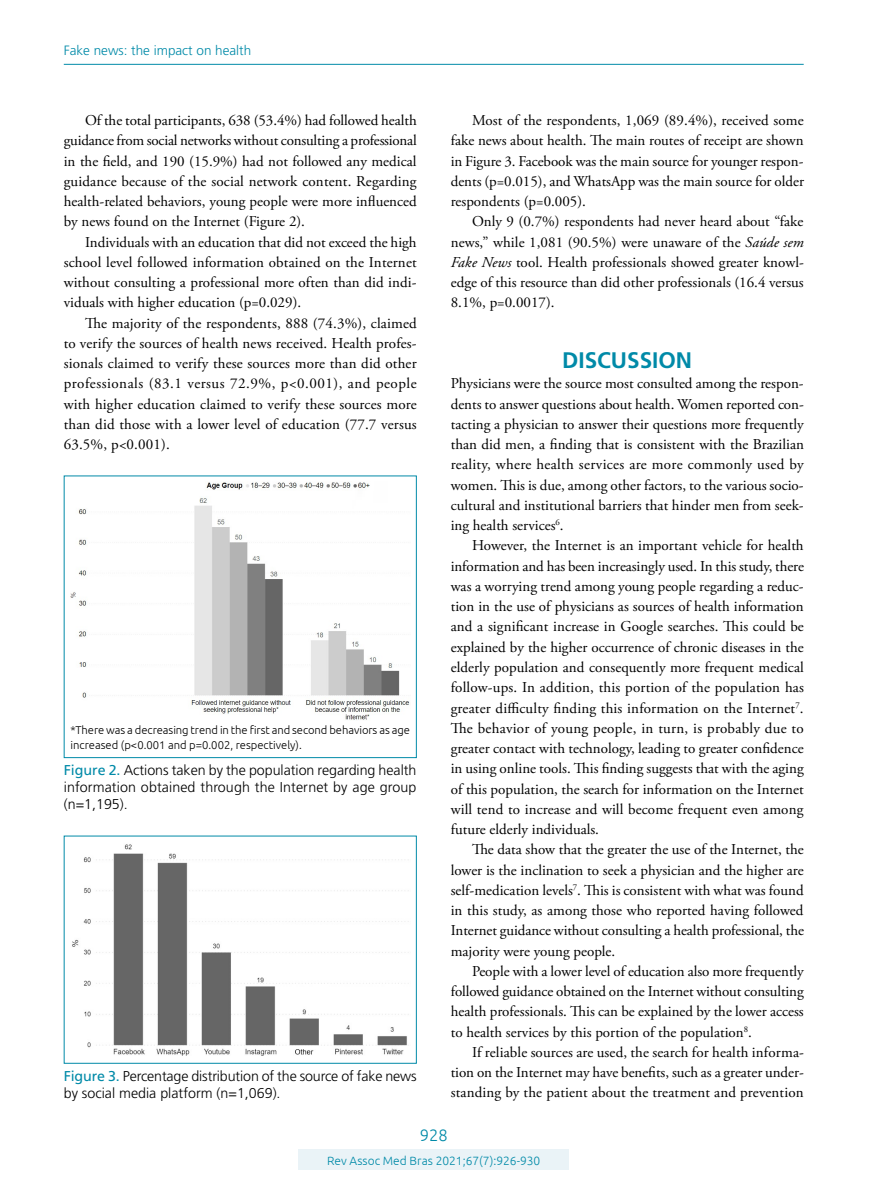
<style>
.page{position:relative;width:893px;height:1191px;background:#fff}
.page>*{position:absolute;margin:0;border:0;box-sizing:border-box;transform-origin:0 0}
.t1{font:700 22.5px "Frutiger LT Std";color:#008aa8}
.t2{font:300 16.5px "Ubuntu";color:#008aa8}
.t3{font:15px/20.2px "Adobe Garamond Pro";color:#000;text-align:justify}
.t4{font:300 14.25px/17.1px "Frutiger LT Std";color:#000;text-align:justify}
.t5{font:300 13.5px "Frutiger LT Std";color:#008aa8}
.t6{font:300 12px "Ubuntu";color:#008aa8}
.t7{font:300 11.25px/15px "Ubuntu";letter-spacing:-.005em;color:#000}
.s1{font-weight:400;color:#008aa8}
.s2{font-style:italic}
</style>
<div class="page">
<hr style="left:64px;top:64px;width:740px;height:1px;background:#008aa8">
<div style="left:299px;top:1149px;width:270px;height:21px;background:#eaf3f7"></div>
<img style="left:70px;top:482px;width:340px;height:238px">
<div style="left:64px;top:475px;width:353px;height:283px;border:1px solid #008aa8"></div>
<img style="left:72px;top:844px;width:337px;height:212px">
<p class="t5" style="left:64px;top:42px;width:189px">Fake news: the impact on health</p>
<p class="t3" style="left:64px;top:111px;width:355px;text-indent:21px">Of the total participants, 638 (53.4%) had followed health guidance from social networks without consulting a professional in the field, and 190 (15.9%) had not followed any medical guidance because of the social network content. Regarding health-related behaviors, young people were more influenced by news found on the Internet (Figure 2).</p>
<p class="t3" style="left:64px;top:232px;width:354px;text-indent:21px">Individuals with an education that did not exceed the high school level followed information obtained on the Internet without consulting a professional more often than did indi&shy;viduals with higher education (p=0.029).</p>
<p class="t3" style="left:64px;top:313px;width:354px;text-indent:21px">The majority of the respondents, 888 (74.3%), claimed to verify the sources of health news received. Health profes&shy;sionals claimed to verify these sources more than did other professionals (83.1 versus 72.9%, p&lt;0.001), and people with higher education claimed to verify these sources more than did those with a lower level of education (77.7 versus 63.5%, p&lt;0.001).</p>
<p class="t7" style="left:70px;top:722px;width:341px">*There was a decreasing trend in the first and second behaviors as age increased (p&lt;0.001 and p=0.002, respectively).</p>
<p class="t4" style="left:64px;top:762px;width:354px"><span class="s1">Figure 2.</span> Actions taken by the population regarding health information obtained through the Internet by age group (n=1,195).</p>
<p class="t4" style="left:64px;top:1067px;width:354px"><span class="s1">Figure 3.</span> Percentage distribution of the source of fake news by social media platform (n=1,069).</p>
<p class="t3" style="left:451px;top:111px;width:355px;text-indent:21px">Most of the respondents, 1,069 (89.4%), received some fake news about health. The main routes of receipt are shown in Figure 3. Facebook was the main source for younger respon&shy;dents (p=0.015), and WhatsApp was the main source for older respondents (p=0.005).</p>
<p class="t3" style="left:451px;top:212px;width:355px;text-indent:21px">Only 9 (0.7%) respondents had never heard about “fake news,” while 1,081 (90.5%) were unaware of the <span class="s2">Saúde sem Fake News</span> tool. Health professionals showed greater knowl&shy;edge of this resource than did other professionals (16.4 versus 8.1%, p=0.0017).</p>
<h1 class="t1" style="left:562px;top:347px;width:132px">DISCUSSION</h1>
<p class="t3" style="left:451px;top:374px;width:355px">Physicians were the source most consulted among the respon&shy;dents to answer questions about health. Women reported con&shy;tacting a physician to answer their questions more frequently than did men, a finding that is consistent with the Brazilian reality, where health services are more commonly used by women. This is due, among other factors, to the various socio&shy;cultural and institutional barriers that hinder men from seek&shy;ing health services<sup>6</sup>.</p>
<p class="t3" style="left:451px;top:536px;width:355px;text-indent:21px">However, the Internet is an important vehicle for health information and has been increasingly used. In this study, there was a worrying trend among young people regarding a reduc&shy;tion in the use of physicians as sources of health information and a significant increase in Google searches. This could be explained by the higher occurrence of chronic diseases in the elderly population and consequently more frequent medical follow-ups. In addition, this portion of the population has greater difficulty finding this information on the Internet<sup>7</sup>.<br>The behavior of young people, in turn, is probably due to greater contact with technology, leading to greater confidence in using online tools. This finding suggests that with the aging of this population, the search for information on the Internet will tend to increase and will become frequent even among future elderly individuals.</p>
<p class="t3" style="left:451px;top:840px;width:355px;text-indent:21px">The data show that the greater the use of the Internet, the lower is the inclination to seek a physician and the higher are self-medication levels<sup>7</sup>. This is consistent with what was found in this study, as among those who reported having followed Internet guidance without consulting a health professional, the majority were young people.</p>
<p class="t3" style="left:451px;top:961px;width:355px;text-indent:21px">People with a lower level of education also more frequently followed guidance obtained on the Internet without consulting health professionals. This can be explained by the lower access to health services by this portion of the population<sup>8</sup>.</p>
<p class="t3" style="left:451px;top:1042px;width:355px;text-indent:21px">If reliable sources are used, the search for health informa&shy;tion on the Internet may have benefits, such as a greater under&shy;standing by the patient about the treatment and prevention</p>
<p class="t2" style="left:420px;top:1125px;width:29px">928</p>
<p class="t6" style="left:327px;top:1153px;width:215px">Rev Assoc Med Bras 2021;67(7):926-930</p>
</div>
